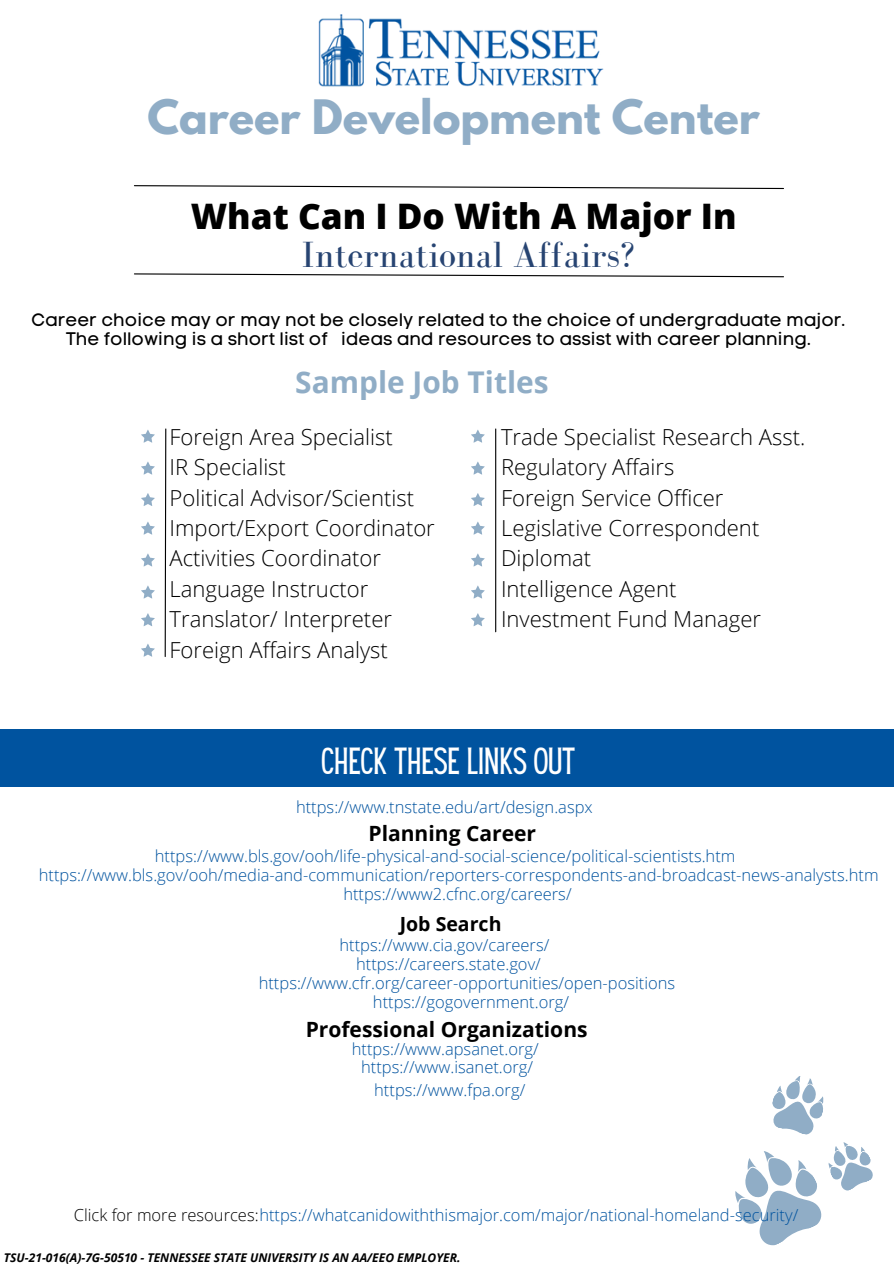
<style>
.page{position:relative;width:894px;height:1264px;background:#fff}
.page>*{position:absolute;margin:0;border:0;box-sizing:border-box;transform-origin:0 0}
.t1{font:700 42px "League Spartan";color:#90adc6}
.t2{font:37.5px "Bodoni FLF";color:#274472}
.t3{font:800 35.1px "Open Sans";color:#000}
.t4{font:33px "Hey Gotcha";color:#fff}
.t5{font:700 29.85px "Open Sans";color:#90adc6}
.t6{font:300 22.05px "Open Sans";color:#000}
.t7{font:700 21px "Open Sans";color:#000}
.t8{font:700 19.5px "Open Sans";color:#000}
.t9{font:18px "Code Pro Normal LC";color:#000}
.t10{font:300 16.5px "Open Sans";color:#00539f}
.t11{font:italic 700 12px "Open Sans";color:#000}
.s1{color:#000}
</style>
<div class="page">
<img style="left:318px;top:14px;width:286px;height:73px">
<svg style="left:134px;top:185px;width:650px;height:5px"></svg>
<svg style="left:134px;top:273px;width:650px;height:5px"></svg>
<div style="left:0;top:729px;width:893px;height:57px;background:#00539f"></div>
<svg style="left:735px;top:1076px;width:138px;height:170px"></svg>
<svg style="left:141px;top:429px;width:14px;height:13px"></svg>
<svg style="left:141px;top:461px;width:14px;height:13px"></svg>
<svg style="left:141px;top:493px;width:14px;height:13px"></svg>
<svg style="left:141px;top:521px;width:14px;height:13px"></svg>
<svg style="left:141px;top:553px;width:14px;height:13px"></svg>
<svg style="left:164px;top:428px;width:3px;height:229px"></svg>
<svg style="left:141px;top:585px;width:14px;height:13px"></svg>
<svg style="left:141px;top:613px;width:14px;height:13px"></svg>
<svg style="left:141px;top:644px;width:14px;height:12px"></svg>
<svg style="left:471px;top:429px;width:13px;height:13px"></svg>
<svg style="left:471px;top:461px;width:13px;height:13px"></svg>
<svg style="left:471px;top:493px;width:13px;height:13px"></svg>
<svg style="left:471px;top:521px;width:13px;height:13px"></svg>
<svg style="left:471px;top:553px;width:13px;height:13px"></svg>
<hr style="left:495px;top:429px;width:1px;height:202px;background:#000">
<svg style="left:471px;top:585px;width:13px;height:13px"></svg>
<svg style="left:471px;top:613px;width:13px;height:13px"></svg>
<p class="t1" style="left:147px;top:96px;width:613px">Career Development Center</p>
<p class="t3" style="left:191px;top:191px;width:547px">What Can I Do With A Major In</p>
<p class="t2" style="left:301px;top:234px;width:335px">International Affairs?</p>
<p class="t9" style="left:32px;top:309px;width:814px">Career choice may or may not be closely related to the choice of undergraduate major.</p>
<p class="t9" style="left:66px;top:328px;width:746px">The following is a short list of ideas and resources to assist with career planning.</p>
<p class="t5" style="left:295px;top:361px;width:255px">Sample Job Titles</p>
<p class="t6" style="left:169px;top:421px;width:225px">Foreign Area Specialist</p>
<p class="t6" style="left:169px;top:451px;width:118px">IR Specialist</p>
<p class="t6" style="left:169px;top:482px;width:246px">Political Advisor/Scientist</p>
<p class="t6" style="left:169px;top:512px;width:267px">Import/Export Coordinator</p>
<p class="t6" style="left:169px;top:543px;width:213px">Activities Coordinator</p>
<p class="t6" style="left:169px;top:573px;width:200px">Language Instructor</p>
<p class="t6" style="left:169px;top:603px;width:224px">Translator/ Interpreter</p>
<p class="t6" style="left:169px;top:634px;width:220px">Foreign Affairs Analyst</p>
<p class="t6" style="left:501px;top:421px;width:306px">Trade Specialist Research Asst.</p>
<p class="t6" style="left:501px;top:451px;width:175px">Regulatory Affairs</p>
<p class="t6" style="left:501px;top:482px;width:224px">Foreign Service Officer</p>
<p class="t6" style="left:501px;top:512px;width:260px">Legislative Correspondent</p>
<p class="t6" style="left:501px;top:543px;width:92px">Diplomat</p>
<p class="t6" style="left:501px;top:573px;width:177px">Intelligence Agent</p>
<p class="t6" style="left:501px;top:603px;width:261px">Investment Fund Manager</p>
<p class="t4" style="left:321px;top:747px;width:254px">CHECK THESE LINKS OUT</p>
<p class="t10" style="left:296px;top:795px;width:298px">https://www.tnstate.edu/art/design.aspx</p>
<p class="t7" style="left:368px;top:818px;width:169px">Planning Career</p>
<p class="t10" style="left:155px;top:844px;width:582px">https://www.bls.gov/ooh/life-physical-and-social-science/political-scientists.htm</p>
<p class="t10" style="left:39px;top:863px;width:841px">https://www.bls.gov/ooh/media-and-communication/reporters-correspondents-and-broadcast-news-analysts.htm</p>
<p class="t10" style="left:343px;top:882px;width:230px">https://www2.cfnc.org/careers/</p>
<p class="t8" style="left:399px;top:909px;width:103px">Job Search</p>
<p class="t10" style="left:339px;top:933px;width:211px">https://www.cia.gov/careers/</p>
<p class="t10" style="left:356px;top:952px;width:186px">https://careers.state.gov/</p>
<p class="t10" style="left:258px;top:971px;width:418px">https://www.cfr.org/career-opportunities/open-positions</p>
<p class="t10" style="left:373px;top:990px;width:197px">https://gogovernment.org/</p>
<p class="t7" style="left:305px;top:1014px;width:283px">Professional Organizations</p>
<p class="t10" style="left:351px;top:1037px;width:188px">https://www.apsanet.org/</p>
<p class="t10" style="left:361px;top:1055px;width:173px">https://www.isanet.org/</p>
<p class="t10" style="left:374px;top:1078px;width:152px">https://www.fpa.org/</p>
<p class="t10" style="left:74px;top:1203px;width:725px"><span class="s1">Click for more resources:</span>https://whatcanidowiththismajor.com/major/national-homeland-security/</p>
<p class="t11" style="left:4px;top:1248px;width:458px">TSU-21-016(A)-7G-50510 - TENNESSEE STATE UNIVERSITY IS AN AA/EEO EMPLOYER.</p>
</div>
